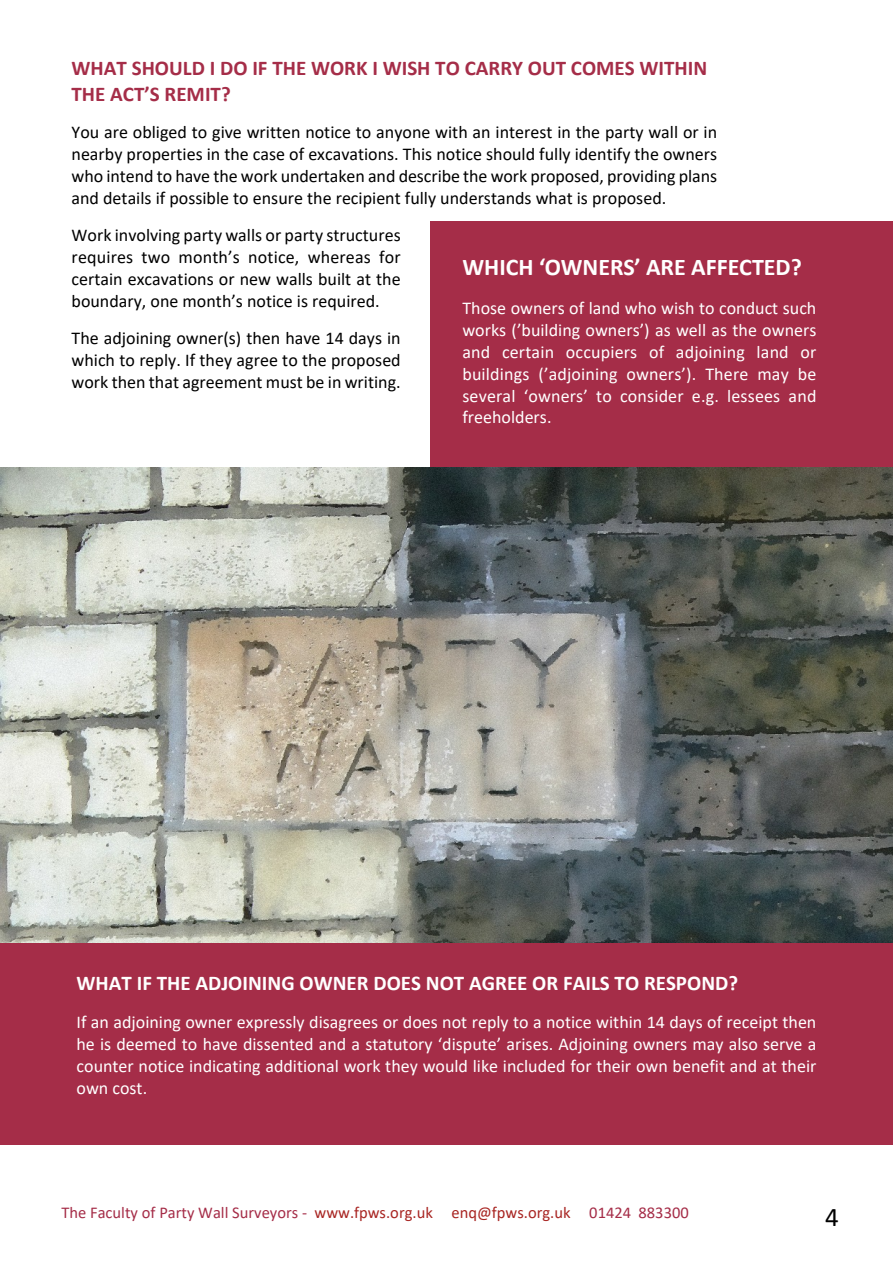
<style>
.page{position:relative;width:893px;height:1263px;background:#fff}
.page>*{position:absolute;margin:0;border:0;box-sizing:border-box;transform-origin:0 0}
.t1{font:27px "Calibri";color:#000}
.t2{font:700 24px "Calibri";color:#fff}
.t3{font:700 21px/25.7px "Calibri";color:#a52d48}
.t4{font:700 21px "Calibri";color:#fff}
.t5{font:18px/22px "Calibri";color:#000;text-align:justify}
.t6{font:18px/22px "Calibri";color:#fff;text-align:justify}
.t7{font:16.5px "Calibri";color:#a52d48}
.s1{color:#a82522}
</style>
<div class="page">
<img style="left:0;top:467px;width:893px;height:476px">
<div style="left:430px;top:222px;width:463px;height:245px;background:#a52d48"></div>
<div style="left:0;top:943px;width:893px;height:202px;background:#a52d48"></div>
<p class="t3" style="left:72px;top:57px;width:637px">WHAT SHOULD I DO IF THE WORK I WISH TO CARRY OUT COMES WITHIN<br>THE ACT’S REMIT?</p>
<p class="t5" style="left:72px;top:123px;width:647px">You are obliged to give written notice to anyone with an interest in the party wall or in nearby properties in the case of excavations. This notice should fully identify the owners who intend to have the work undertaken and describe the work proposed, providing plans and details if possible to ensure the recipient fully understands what is proposed.</p>
<p class="t5" style="left:72px;top:226px;width:331px">Work involving party walls or party structures requires two month’s notice, whereas for certain excavations or new walls built at the boundary, one month’s notice is required.</p>
<p class="t5" style="left:72px;top:329px;width:331px">The adjoining owner(s) then have 14 days in which to reply. If they agree to the proposed work then that agreement must be in writing.</p>
<h2 class="t2" style="left:462px;top:257px;width:341px">WHICH ‘OWNERS’ ARE AFFECTED?</h2>
<p class="t6" style="left:462px;top:298px;width:356px">Those owners of land who wish to conduct such works (’building owners’) as well as the owners and certain occupiers of adjoining land or buildings (’adjoining owners’). There may be several ‘owners’ to consider e.g. lessees and freeholders.</p>
<p class="t4" style="left:77px;top:974px;width:663px">WHAT IF THE ADJOINING OWNER DOES NOT AGREE OR FAILS TO RESPOND?</p>
<p class="t6" style="left:77px;top:1012px;width:741px">If an adjoining owner expressly disagrees or does not reply to a notice within 14 days of receipt then he is deemed to have dissented and a statutory ‘dispute’ arises. Adjoining owners may also serve a counter notice indicating additional work they would like included for their own benefit and at their own cost.</p>
<p class="t7" style="left:61px;top:1205px;width:629px">The Faculty of Party Wall Surveyors - <span class="s1">www.fpws.org.uk enq@fpws.org.uk</span> 01424 883300</p>
<h1 class="t1" style="left:825px;top:1205px;width:15px">4</h1>
</div>
